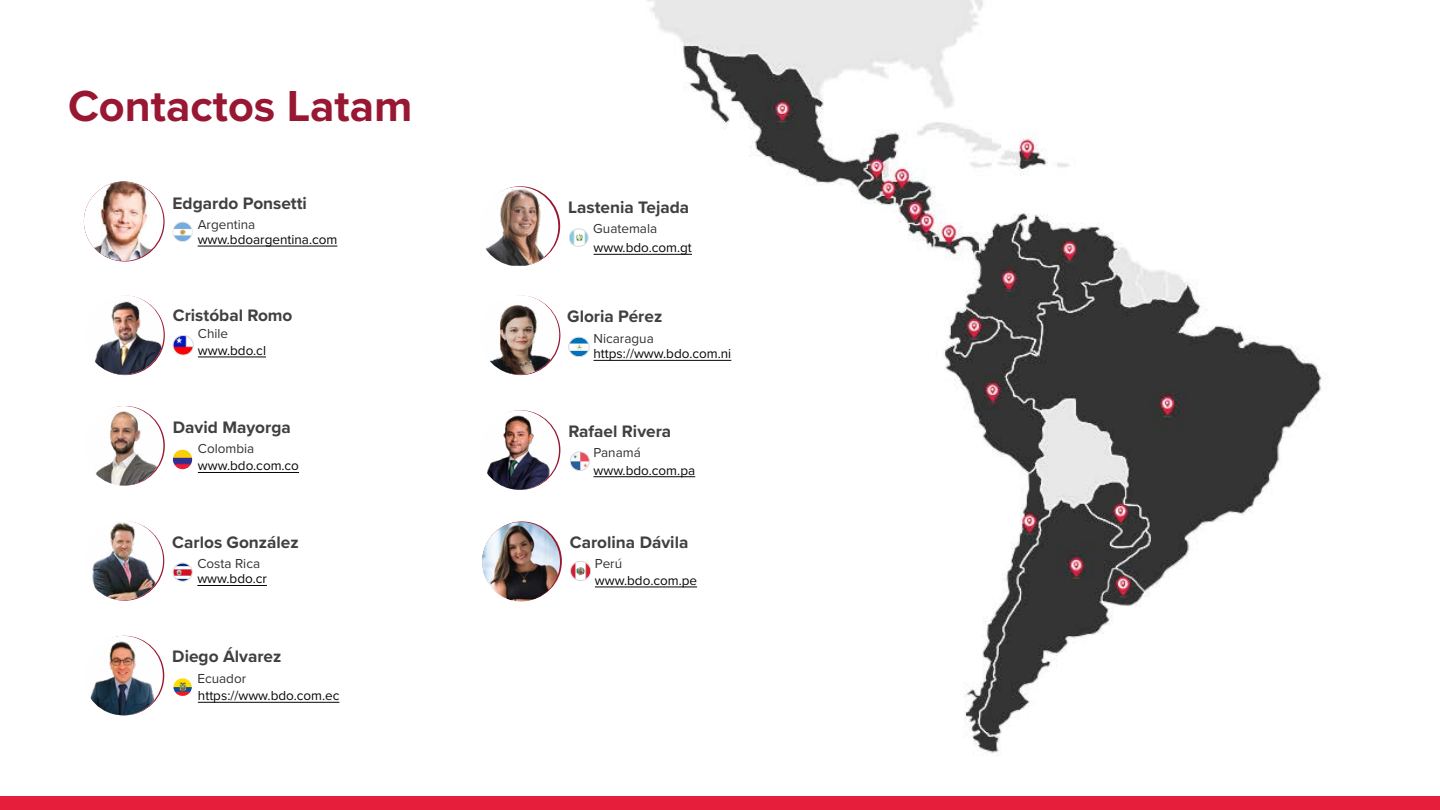
<style>
.page{position:relative;width:1440px;height:810px;background:#fff}
.page>*{position:absolute;margin:0;border:0;box-sizing:border-box;transform-origin:0 0}
.t1{font:700 45px "Proxima Nova";color:#981732}
.t2{font:700 17.25px "Proxima Nova";color:#404040}
.t3{font:13.5px "Proxima Nova";color:#060606}
.t4{font:13.5px "Proxima Nova";color:#333232}
</style>
<div class="page">
<img style="left:311px;top:0;width:1015px;height:754px">
<svg style="left:85px;top:182px;width:80px;height:80px"></svg>
<svg style="left:85px;top:406px;width:80px;height:80px"></svg>
<img style="left:84px;top:182px;width:79px;height:79px;border-radius:40px">
<img style="left:84px;top:295px;width:80px;height:80px;border-radius:40px">
<img style="left:84px;top:521px;width:79px;height:79px;border-radius:40px">
<div style="left:480px;top:295px;width:79px;height:80px;background:#fff;border-radius:50%"></div>
<img style="left:480px;top:301px;width:79px;height:74px">
<img style="left:84px;top:406px;width:79px;height:80px;border-radius:40px">
<img style="left:83px;top:636px;width:80px;height:79px;border-radius:40px">
<img style="left:479px;top:187px;width:79px;height:79px">
<img style="left:479px;top:410px;width:80px;height:80px;border-radius:40px">
<hr style="left:198px;top:246px;width:139px;height:1px;background:#060606">
<svg style="left:173px;top:222px;width:20px;height:20px"></svg>
<hr style="left:198px;top:357px;width:68px;height:1px;background:#060606">
<svg style="left:173px;top:335px;width:20px;height:20px"></svg>
<hr style="left:198px;top:472px;width:101px;height:1px;background:#060606">
<img style="left:173px;top:450px;width:19px;height:19px">
<hr style="left:197px;top:585px;width:70px;height:1px;background:#060606">
<svg style="left:173px;top:563px;width:19px;height:18px"></svg>
<hr style="left:198px;top:702px;width:141px;height:1px;background:#060606">
<img style="left:173px;top:678px;width:19px;height:18px">
<hr style="left:594px;top:254px;width:98px;height:1px;background:#060606">
<svg style="left:569px;top:229px;width:19px;height:18px"></svg>
<svg style="left:569px;top:337px;width:20px;height:20px"></svg>
<hr style="left:594px;top:360px;width:137px;height:1px;background:#060606">
<hr style="left:594px;top:476px;width:101px;height:1px;background:#060606">
<svg style="left:570px;top:452px;width:20px;height:19px"></svg>
<hr style="left:595px;top:587px;width:102px;height:1px;background:#060606">
<img style="left:482px;top:522px;width:78px;height:79px">
<svg style="left:570px;top:561px;width:21px;height:20px"></svg>
<div style="left:0;top:797px;width:1440px;height:13px;background:#e61e3c"></div>
<h1 class="t1" style="left:68px;top:72px;width:346px">Contactos Latam</h1>
<p class="t2" style="left:173px;top:190px;width:136px">Edgardo Ponsetti</p>
<p class="t2" style="left:568px;top:194px;width:123px">Lastenia Tejada</p>
<p class="t4" style="left:198px;top:214px;width:59px">Argentina</p>
<p class="t4" style="left:593px;top:219px;width:65px">Guatemala</p>
<p class="t3" style="left:198px;top:229px;width:141px">www.bdoargentina.com</p>
<p class="t3" style="left:594px;top:238px;width:100px">www.bdo.com.gt</p>
<p class="t2" style="left:173px;top:303px;width:121px">Cristóbal Romo</p>
<p class="t2" style="left:567px;top:304px;width:97px">Gloria Pérez</p>
<p class="t4" style="left:198px;top:324px;width:32px">Chile</p>
<p class="t3" style="left:198px;top:340px;width:70px">www.bdo.cl</p>
<p class="t4" style="left:594px;top:328px;width:62px">Nicaragua</p>
<p class="t3" style="left:594px;top:344px;width:139px">https://www.bdo.com.ni</p>
<p class="t2" style="left:173px;top:414px;width:120px">David Mayorga</p>
<p class="t2" style="left:568px;top:418px;width:104px">Rafael Rivera</p>
<p class="t4" style="left:198px;top:438px;width:58px">Colombia</p>
<p class="t4" style="left:594px;top:443px;width:49px">Panamá</p>
<p class="t3" style="left:198px;top:456px;width:103px">www.bdo.com.co</p>
<p class="t3" style="left:594px;top:460px;width:103px">www.bdo.com.pa</p>
<p class="t2" style="left:172px;top:529px;width:128px">Carlos González</p>
<p class="t2" style="left:570px;top:529px;width:120px">Carolina Dávila</p>
<p class="t4" style="left:197px;top:553px;width:64px">Costa Rica</p>
<p class="t4" style="left:595px;top:554px;width:29px">Perú</p>
<p class="t3" style="left:197px;top:569px;width:71px">www.bdo.cr</p>
<p class="t3" style="left:595px;top:570px;width:104px">www.bdo.com.pe</p>
<p class="t2" style="left:172px;top:644px;width:111px">Diego Álvarez</p>
<p class="t4" style="left:197px;top:668px;width:50px">Ecuador</p>
<p class="t3" style="left:198px;top:686px;width:143px">https://www.bdo.com.ec</p>
</div>
